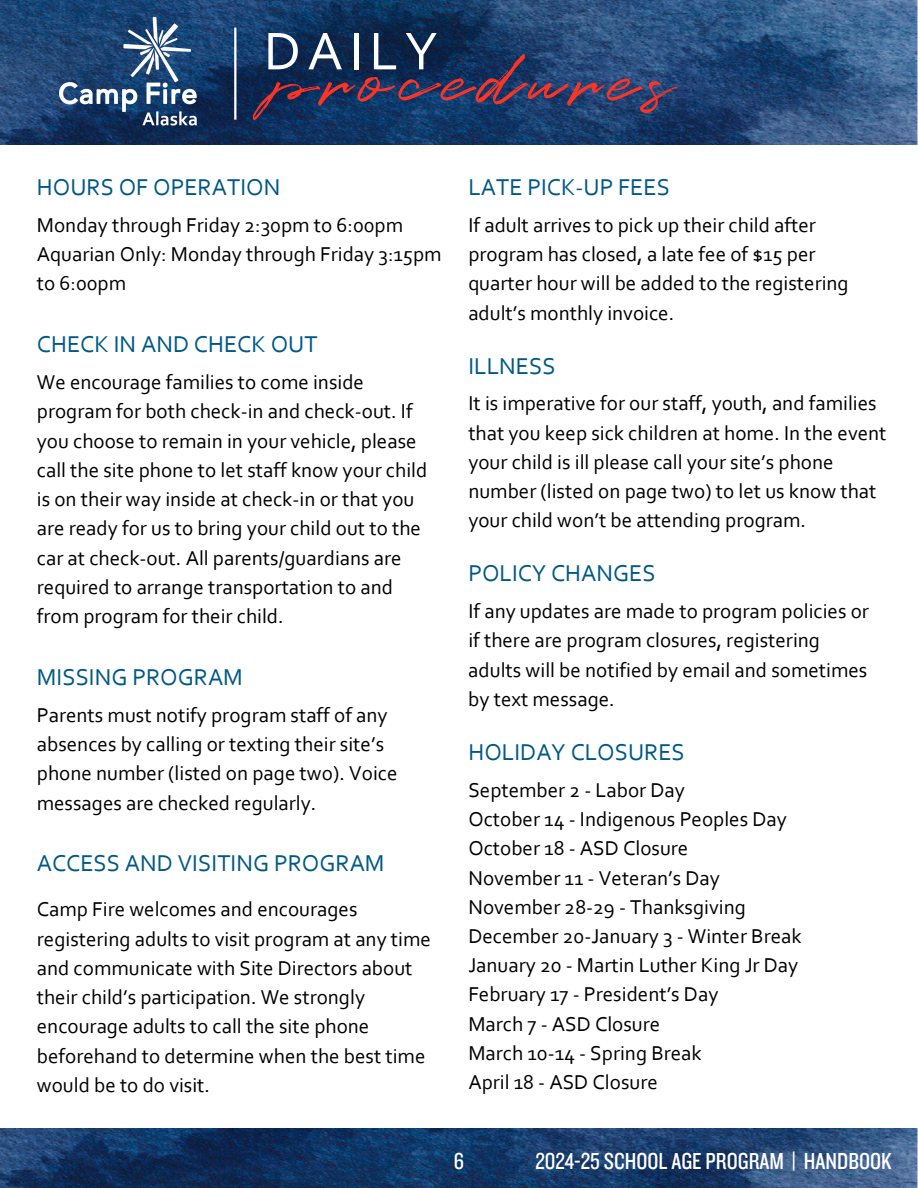
<style>
.page{position:relative;width:918px;height:1188px;background:#fff}
.page>*{position:absolute;margin:0;border:0;box-sizing:border-box;transform-origin:0 0}
.t1{font:74.1px "Quentin";letter-spacing:.115em;color:#fc3426}
.t2{font:55.5px "Corbel";letter-spacing:.115em;color:#fff}
.t3{font:24px "Corbel";color:#005984}
.t4{font:24px "Knockout HTF29 Junior Liteweight";color:#fff}
.t5{font:21px/29.2px "Corbel";color:#000}
</style>
<div class="page">
<img style="left:0;top:0;width:918px;height:144px">
<img style="left:60px;top:18px;width:138px;height:111px">
<hr style="left:234px;top:28px;width:2px;height:92px;background:#fff">
<img style="left:0;top:1128px;width:918px;height:60px">
<h2 class="t2" style="left:264px;top:17px;width:175px">DAILY</h2>
<h1 class="t1" style="left:272px;top:32px;width:402px">procedures</h1>
<p class="t3" style="left:37px;top:172px;width:245px">HOURS OF OPERATION</p>
<p class="t5" style="left:37px;top:210px;width:406px">Monday through Friday 2:30pm to 6:00pm<br>Aquarian Only: Monday through Friday 3:15pm to 6:00pm</p>
<p class="t3" style="left:37px;top:329px;width:282px">CHECK IN AND CHECK OUT</p>
<p class="t5" style="left:37px;top:367px;width:392px">We encourage families to come inside program for both check-in and check-out. If you choose to remain in your vehicle, please call the site phone to let staff know your child is on their way inside at check-in or that you are ready for us to bring your child out to the car at check-out. All parents/guardians are required to arrange transportation to and from program for their child.</p>
<p class="t3" style="left:37px;top:662px;width:208px">MISSING PROGRAM</p>
<p class="t5" style="left:37px;top:700px;width:362px">Parents must notify program staff of any absences by calling or texting their site’s phone number (listed on page two). Voice messages are checked regularly.</p>
<p class="t3" style="left:37px;top:849px;width:349px">ACCESS AND VISITING PROGRAM</p>
<p class="t5" style="left:37px;top:894px;width:396px">Camp Fire welcomes and encourages registering adults to visit program at any time and communicate with Site Directors about their child’s participation. We strongly encourage adults to call the site phone beforehand to determine when the best time would be to do visit.</p>
<p class="t3" style="left:468px;top:172px;width:203px">LATE PICK-UP FEES</p>
<p class="t5" style="left:468px;top:210px;width:382px">If adult arrives to pick up their child after program has closed, a late fee of $15 per quarter hour will be added to the registering adult’s monthly invoice.</p>
<p class="t3" style="left:468px;top:351px;width:89px">ILLNESS</p>
<p class="t5" style="left:468px;top:388px;width:420px">It is imperative for our staff, youth, and families that you keep sick children at home. In the event your child is ill please call your site’s phone number (listed on page two) to let us know that your child won’t be attending program.</p>
<p class="t3" style="left:468px;top:559px;width:189px">POLICY CHANGES</p>
<p class="t5" style="left:468px;top:596px;width:402px">If any updates are made to program policies or if there are program closures, registering adults will be notified by email and sometimes by text message.</p>
<p class="t3" style="left:468px;top:737px;width:218px">HOLIDAY CLOSURES</p>
<p class="t5" style="left:468px;top:775px;width:335px">September 2 - Labor Day<br>October 14 - Indigenous Peoples Day<br>October 18 - ASD Closure<br>November 11 - Veteran’s Day<br>November 28-29 - Thanksgiving<br>December 20-January 3 - Winter Break<br>January 20 - Martin Luther King Jr Day<br>February 17 - President’s Day<br>March 7 - ASD Closure<br>March 10-14 - Spring Break<br>April 18 - ASD Closure</p>
<p class="t4" style="left:454px;top:1149px;width:12px">6</p>
<p class="t4" style="left:535px;top:1149px;width:358px">2024-25 SCHOOL AGE PROGRAM | HANDBOOK</p>
</div>
